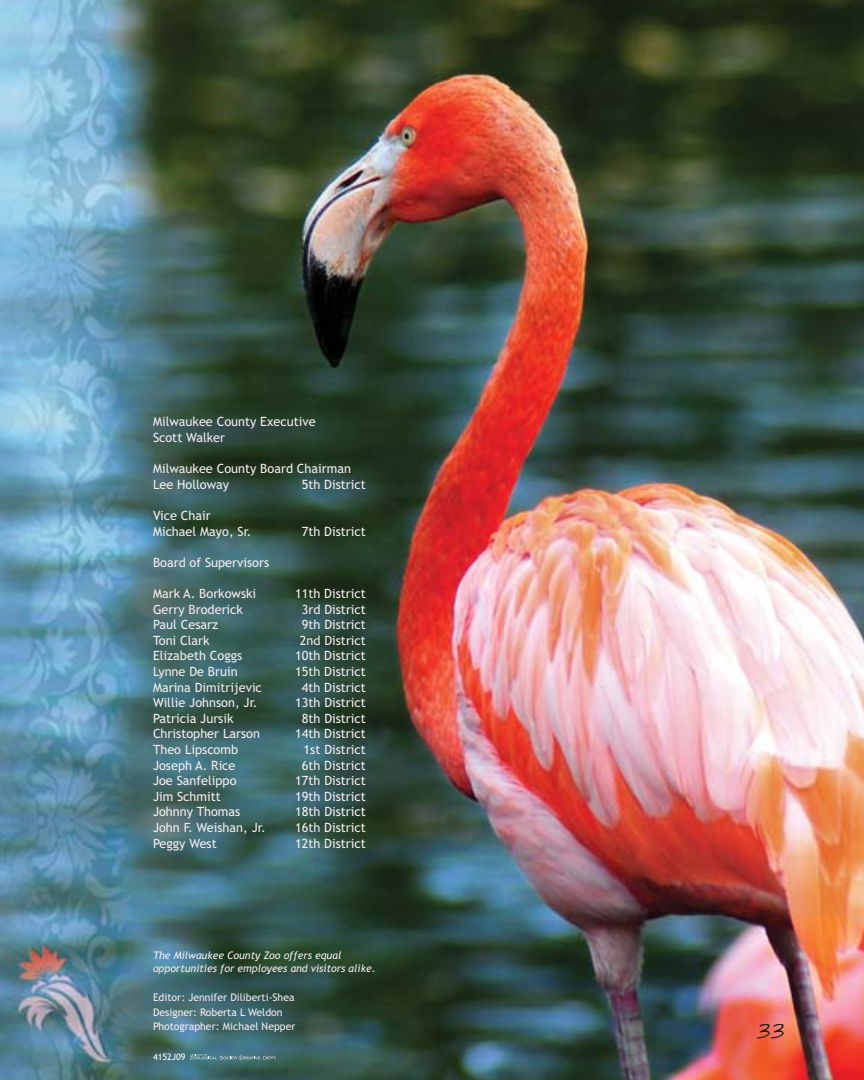
<style>
.page{position:relative;width:864px;height:1080px;background:#fff}
.page>*{position:absolute;margin:0;border:0;box-sizing:border-box;transform-origin:0 0}
.t1{font:18px "FG Rebecca Script";color:#231f20}
.t2{font:12.75px/15.6px "Trebuchet MS";color:#f4edf1}
.t3{font:10.5px/15px "Trebuchet MS";color:#f4edf1}
.t4{font:italic 10.5px/13.5px "Trebuchet MS";color:#f4edf1}
.t5{font:9px "Trebuchet MS";color:#fff}
</style>
<div class="page">
<img style="left:0;top:0;width:864px;height:1080px">
<svg style="left:190px;top:1054px;width:86px;height:6px"></svg>
<p class="t2" style="left:153px;top:415px;width:164px">Milwaukee County Executive<br>Scott Walker</p>
<p class="t2" style="left:153px;top:462px;width:200px">Milwaukee County Board Chairman<br>Lee Holloway</p>
<p class="t2" style="left:302px;top:478px;width:66px">5th District</p>
<p class="t2" style="left:153px;top:509px;width:100px">Vice Chair<br>Michael Mayo, Sr.</p>
<p class="t2" style="left:302px;top:524px;width:66px">7th District</p>
<p class="t2" style="left:153px;top:556px;width:118px">Board of Supervisors</p>
<p class="t2" style="left:153px;top:587px;width:105px">Mark A. Borkowski</p>
<p class="t2" style="left:295px;top:587px;width:72px">11th District</p>
<p class="t2" style="left:153px;top:602px;width:92px">Gerry Broderick</p>
<p class="t2" style="left:302px;top:602px;width:66px">3rd District</p>
<p class="t2" style="left:153px;top:618px;width:67px">Paul Cesarz</p>
<p class="t2" style="left:302px;top:618px;width:66px">9th District</p>
<p class="t2" style="left:153px;top:634px;width:58px">Toni Clark</p>
<p class="t2" style="left:300px;top:634px;width:68px">2nd District</p>
<p class="t2" style="left:153px;top:649px;width:91px">Elizabeth Coggs</p>
<p class="t2" style="left:295px;top:649px;width:72px">10th District</p>
<p class="t2" style="left:153px;top:665px;width:86px">Lynne De Bruin</p>
<p class="t2" style="left:295px;top:665px;width:72px">15th District</p>
<p class="t2" style="left:153px;top:680px;width:110px">Marina Dimitrijevic</p>
<p class="t2" style="left:302px;top:680px;width:66px">4th District</p>
<p class="t2" style="left:153px;top:696px;width:106px">Willie Johnson, Jr.</p>
<p class="t2" style="left:295px;top:696px;width:72px">13th District</p>
<p class="t2" style="left:153px;top:712px;width:82px">Patricia Jursik</p>
<p class="t2" style="left:302px;top:712px;width:66px">8th District</p>
<p class="t2" style="left:153px;top:727px;width:109px">Christopher Larson</p>
<p class="t2" style="left:295px;top:727px;width:72px">14th District</p>
<p class="t2" style="left:153px;top:743px;width:87px">Theo Lipscomb</p>
<p class="t2" style="left:304px;top:743px;width:64px">1st District</p>
<p class="t2" style="left:153px;top:758px;width:84px">Joseph A. Rice</p>
<p class="t2" style="left:302px;top:758px;width:66px">6th District</p>
<p class="t2" style="left:153px;top:774px;width:85px">Joe Sanfelippo</p>
<p class="t2" style="left:295px;top:774px;width:72px">17th District</p>
<p class="t2" style="left:153px;top:790px;width:69px">Jim Schmitt</p>
<p class="t2" style="left:295px;top:790px;width:72px">19th District</p>
<p class="t2" style="left:153px;top:805px;width:89px">Johnny Thomas</p>
<p class="t2" style="left:295px;top:805px;width:72px">18th District</p>
<p class="t2" style="left:153px;top:821px;width:114px">John F. Weishan, Jr.</p>
<p class="t2" style="left:295px;top:821px;width:72px">16th District</p>
<p class="t2" style="left:153px;top:836px;width:65px">Peggy West</p>
<p class="t2" style="left:295px;top:836px;width:72px">12th District</p>
<p class="t4" style="left:153px;top:948px;width:224px">The Milwaukee County Zoo offers equal opportunities for employees and visitors alike.</p>
<p class="t3" style="left:153px;top:991px;width:143px">Editor: Jennifer Diliberti-Shea<br>Designer: Roberta L Weldon</p>
<p class="t3" style="left:153px;top:1020px;width:144px">Photographer: Michael Nepper</p>
<h1 class="t1" style="left:756px;top:1022px;width:30px">33</h1>
<p class="t5" style="left:153px;top:1053px;width:34px">4152J09</p>
</div>
